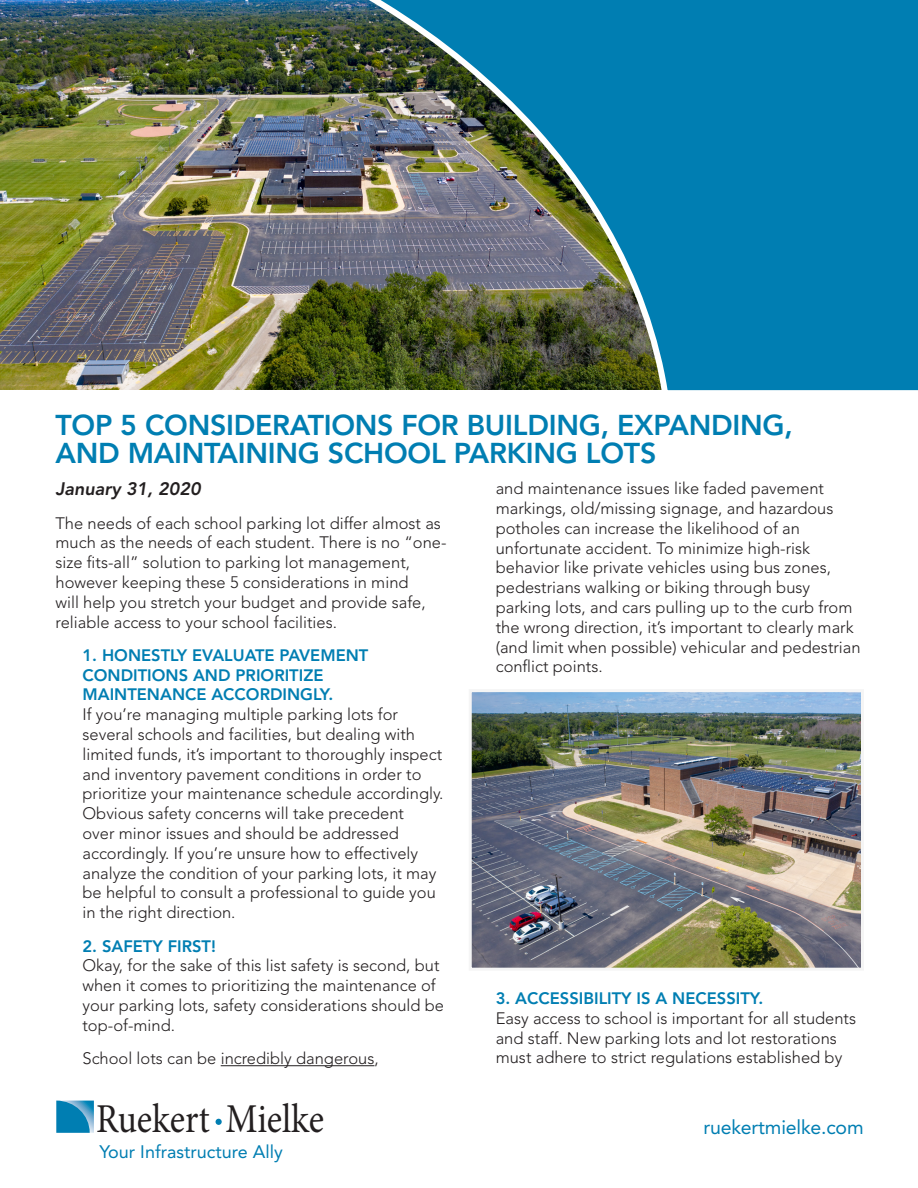
<style>
.page{position:relative;width:918px;height:1188px;background:#fff}
.page>*{position:absolute;margin:0;border:0;box-sizing:border-box;transform-origin:0 0}
.t1{font:40.95px "Minion Pro";letter-spacing:-.005em;color:#231f20;scale:.88 1}
.Main_Text{font:800 28.5px/28.5px "Avenir LT Std";letter-spacing:-.01em;color:#007eb2}
.t2{font:19.5px "Avenir LT Std";letter-spacing:-.01em;color:#007eb2}
.t3{font:18px "Avenir LT Std";color:#007eb2}
.t4{font:italic 800 18px "Avenir LT Std";color:#231f20}
.t5{font:300 16.5px/19.8px "Avenir LT Std";color:#231f20}
.t6{font:800 16.5px/19.8px "Avenir LT Std";color:#007eb2}
</style>
<div class="page">
<svg style="left:216px;top:1119px;width:6px;height:6px"></svg>
<svg style="left:56px;top:1101px;width:38px;height:32px"></svg>
<img style="left:0;top:0;width:330px;height:390px">
<img style="left:330px;top:0;width:588px;height:391px">
<hr style="left:221px;top:1065px;width:153px;height:1px;background:#231f20">
<img style="left:473px;top:693px;width:387px;height:274px">
<div style="left:469px;top:689px;width:395px;height:282px;border:3px solid #f5f5f5"></div>
<p class="Main_Text" style="left:56px;top:411px;width:739px">TOP 5 CONSIDERATIONS FOR BUILDING, EXPANDING,<br>AND MAINTAINING SCHOOL PARKING LOTS</p>
<p class="t4" style="left:56px;top:478px;width:147px">January 31, 2020</p>
<p class="t5" style="left:56px;top:513px;width:393px">The needs of each school parking lot differ almost as much as the needs of each student. There is no “one&shy;size fits-all” solution to parking lot management, however keeping these 5 considerations in mind<br>will help you stretch your budget and provide safe, reliable access to your school facilities.</p>
<p class="t6" style="left:82px;top:645px;width:287px">1. HONESTLY EVALUATE PAVEMENT<br>CONDITIONS AND PRIORITIZE<br>MAINTENANCE ACCORDINGLY.</p>
<p class="t5" style="left:82px;top:705px;width:362px">If you’re managing multiple parking lots for several schools and facilities, but dealing with limited funds, it’s important to thoroughly inspect and inventory pavement conditions in order to prioritize your maintenance schedule accordingly.<br>Obvious safety concerns will take precedent<br>over minor issues and should be addressed accordingly. If you’re unsure how to effectively analyze the condition of your parking lots, it may be helpful to consult a professional to guide you in the right direction.</p>
<p class="t6" style="left:82px;top:936px;width:135px">2. SAFETY FIRST!</p>
<p class="t5" style="left:82px;top:956px;width:363px">Okay, for the sake of this list safety is second, but when it comes to prioritizing the maintenance of your parking lots, safety considerations should be top-of-mind.</p>
<p class="t5" style="left:82px;top:1049px;width:298px">School lots can be incredibly dangerous,</p>
<h1 class="t1" style="left:96px;top:1092px;width:261px">Ruekert Mielke</h1>
<p class="t3" style="left:100px;top:1141px;width:185px">Your Infrastructure Ally</p>
<p class="t5" style="left:496px;top:479px;width:366px">and maintenance issues like faded pavement markings, old/missing signage, and hazardous potholes can increase the likelihood of an unfortunate accident. To minimize high-risk behavior like private vehicles using bus zones, pedestrians walking or biking through busy parking lots, and cars pulling up to the curb from the wrong direction, it’s important to clearly mark (and limit when possible) vehicular and pedestrian conflict points.</p>
<p class="t6" style="left:496px;top:988px;width:269px">3. ACCESSIBILITY IS A NECESSITY.</p>
<p class="t5" style="left:496px;top:1008px;width:362px">Easy access to school is important for all students and staff. New parking lots and lot restorations must adhere to strict regulations established by</p>
<p class="t2" style="left:703px;top:1116px;width:162px">ruekertmielke.com</p>
</div>
